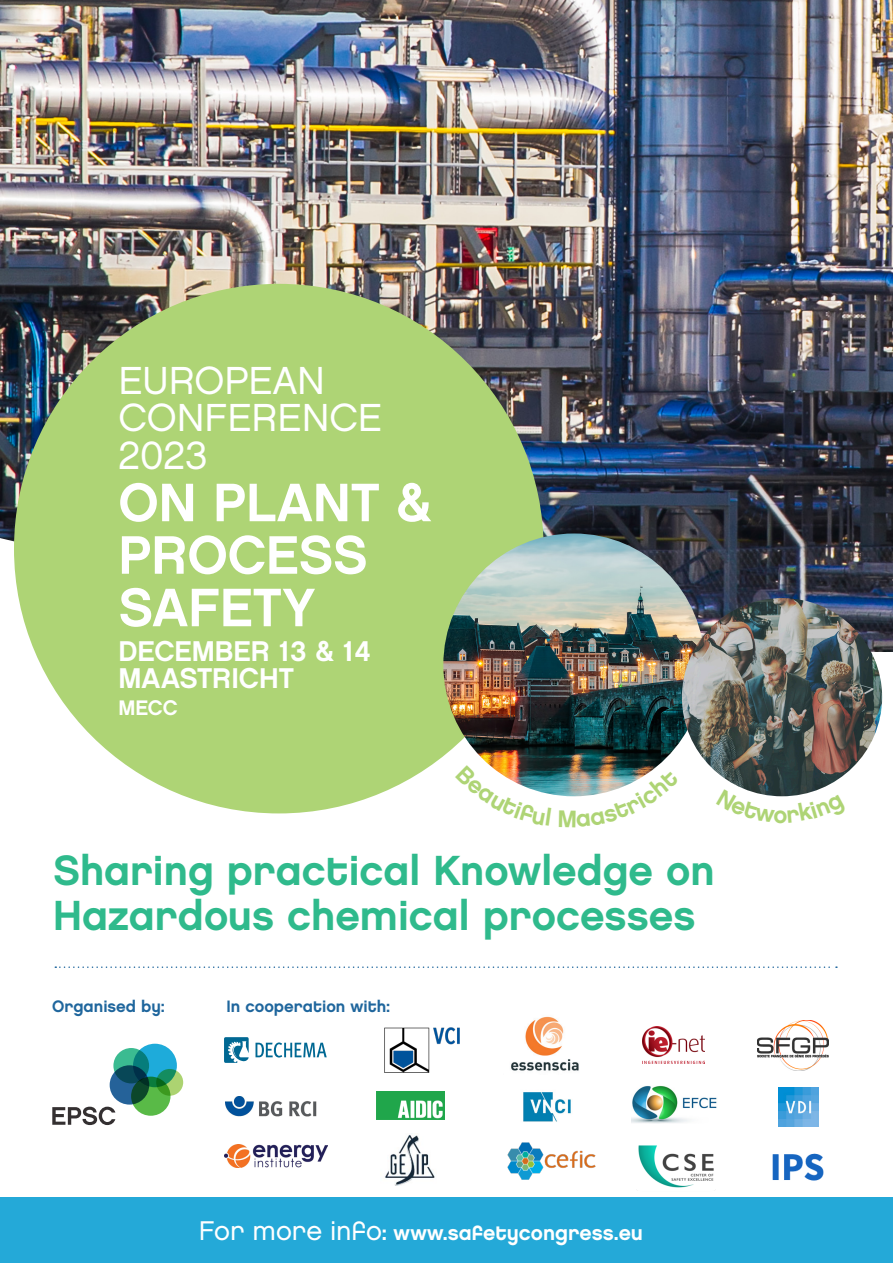
<style>
.page{position:relative;width:893px;height:1263px;background:#fff}
.page>*{position:absolute;margin:0;border:0;box-sizing:border-box;transform-origin:0 0}
.t1{font:54px "Chalet New York Nineteen Eighty";color:#fff}
.t2{font:42px "Chalet New York Nineteen Eighty";color:#2fba8c}
.t3{font:39px "Chalet London Nineteen Eighty";color:#fff}
.t4{font:28.5px "Chalet New York Nineteen Eighty";color:#fff}
.t5{font:24px "Chalet New York Nineteen Eighty";color:#aed475}
.t6{font:21px "Chalet New York Nineteen Eighty";color:#fff}
.t7{font:16.5px "Chalet New York Nineteen Eighty";color:#1f669d}
.s1{font-family:"Chalet London Nineteen Eighty";font-size:27px}
</style>
<div class="page">
<img style="left:0;top:0;width:893px;height:651px">
<svg style="left:55px;top:966px;width:782px;height:2px"></svg>
<div style="left:0;top:1197px;width:893px;height:66px;background:#24a9d8"></div>
<svg style="left:0;top:522px;width:66px;height:184px"></svg>
<svg style="left:52px;top:1107px;width:63px;height:18px"></svg>
<div style="left:131px;top:1076px;width:39px;height:40px;background:#59ba47;border-radius:50%"></div>
<div style="left:113px;top:1048px;width:36px;height:35px;background:#3bbb91;border-radius:50%"></div>
<svg style="left:133px;top:1044px;width:44px;height:43px"></svg>
<svg style="left:110px;top:1065px;width:39px;height:39px"></svg>
<svg style="left:156px;top:1069px;width:27px;height:27px"></svg>
<img style="left:507px;top:1142px;width:89px;height:38px">
<img style="left:511px;top:1016px;width:68px;height:55px">
<img style="left:778px;top:1088px;width:40px;height:39px">
<img style="left:224px;top:1144px;width:104px;height:24px">
<img style="left:385px;top:1134px;width:50px;height:51px">
<img style="left:642px;top:1026px;width:63px;height:37px">
<img style="left:377px;top:1091px;width:67px;height:29px">
<img style="left:632px;top:1086px;width:85px;height:38px">
<img style="left:225px;top:1097px;width:92px;height:20px">
<img style="left:757px;top:1020px;width:71px;height:51px">
<img style="left:523px;top:1092px;width:48px;height:30px">
<img style="left:384px;top:1027px;width:76px;height:46px">
<svg style="left:224px;top:1037px;width:25px;height:26px"></svg>
<svg style="left:255px;top:1042px;width:72px;height:15px"></svg>
<div style="left:14px;top:284px;width:530px;height:529px;background:#aed475;border-radius:50%"></div>
<img style="left:443px;top:533px;width:262px;height:263px">
<img style="left:682px;top:598px;width:200px;height:198px">
<img style="left:638px;top:1145px;width:76px;height:43px">
<img style="left:772px;top:1153px;width:52px;height:28px">
<svg style="left:455px;top:765px;width:96px;height:31px"></svg>
<img style="left:559px;top:770px;width:120px;height:27px">
<svg style="left:716px;top:789px;width:59px;height:7px"></svg>
<svg style="left:787px;top:794px;width:60px;height:3px"></svg>
<p class="t3" style="left:118px;top:356px;width:208px">EUROPEAN</p>
<p class="t3" style="left:118px;top:394px;width:265px">CONFERENCE</p>
<p class="t3" style="left:118px;top:431px;width:91px">2023</p>
<p class="t1" style="left:118px;top:470px;width:315px">ON PLANT &amp;</p>
<p class="t1" style="left:118px;top:522px;width:251px">PROCESS</p>
<p class="t1" style="left:118px;top:575px;width:198px">SAFETY</p>
<p class="t4" style="left:118px;top:633px;width:254px">DECEMBER 13 &amp; 14</p>
<p class="t4" style="left:118px;top:660px;width:177px">MAASTRICHT</p>
<p class="t6" style="left:118px;top:695px;width:61px">MECC</p>
<p class="t2" style="left:53px;top:844px;width:663px">Sharing practical Knowledge on</p>
<p class="t2" style="left:53px;top:889px;width:644px">Hazardous chemical processes</p>
<p class="t7" style="left:52px;top:996px;width:114px">Organised by:</p>
<p class="t7" style="left:226px;top:996px;width:165px">In cooperation with:</p>
<p class="t5" style="left:773px;top:800px;width:16px">o</p>
<p class="t6" style="left:199px;top:1220px;width:446px"><span class="s1">For more info</span>: www.safetycongress.eu</p>
</div>
